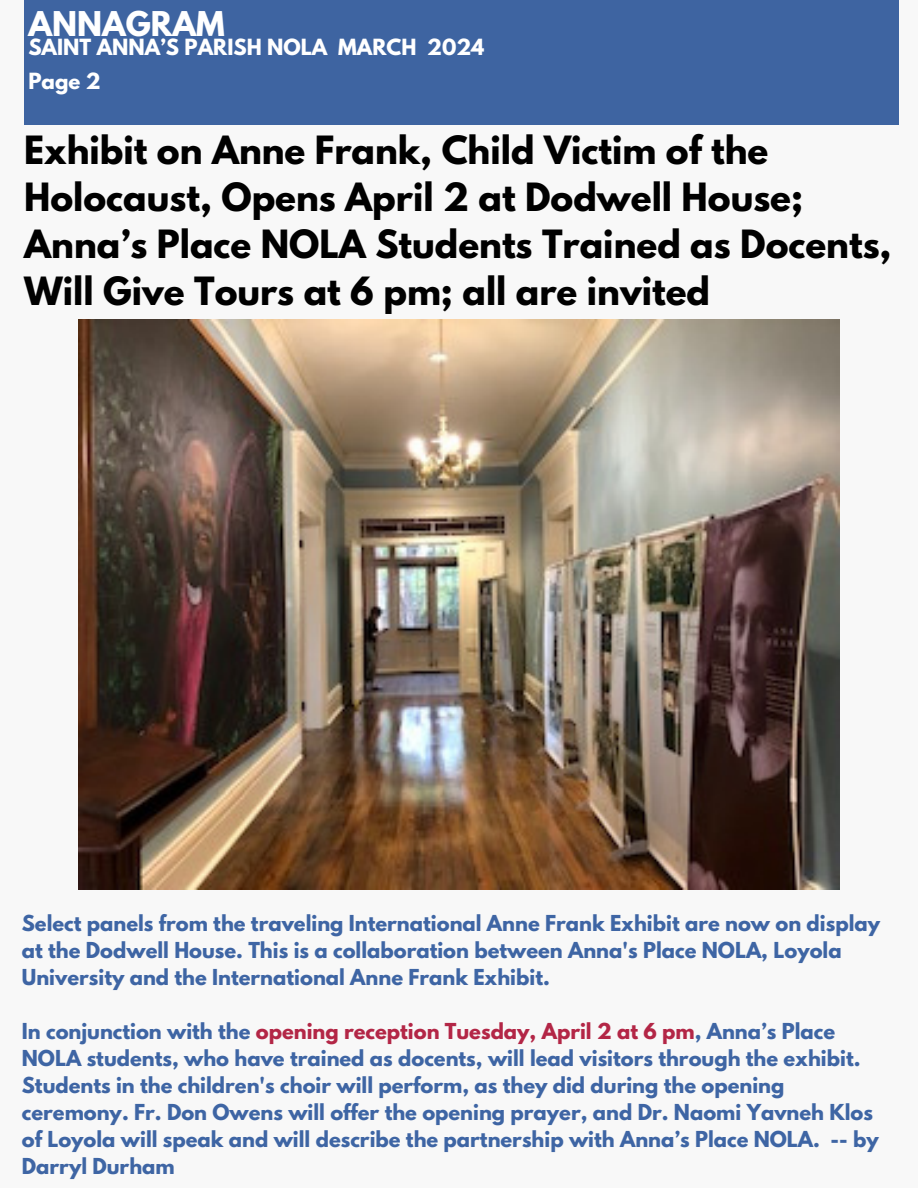
<style>
.page{position:relative;width:918px;height:1188px;background:#f8f8f8}
.page>*{position:absolute;margin:0;border:0;box-sizing:border-box;transform-origin:0 0}
.t1{font:700 34.5px/47.2px "League Spartan";color:#000}
.t2{font:700 30.3px "League Spartan";color:#fff}
.t3{font:700 19.8px "League Spartan";color:#fff}
.t4{font:700 19.5px/27px "League Spartan";color:#3e65a4}
.s1{color:#b32646}
</style>
<div class="page">
<div style="left:24px;top:0;width:874px;height:124px;background:#3e64a1"></div>
<img style="left:79px;top:320px;width:760px;height:570px">
<h2 class="t2" style="left:28px;top:8px;width:198px">ANNAGRAM</h2>
<h2 class="t3" style="left:28px;top:37px;width:458px">SAINT ANNA’S PARISH NOLA MARCH 2024</h2>
<p class="t3" style="left:28px;top:71px;width:74px">Page 2</p>
<p class="t1" style="left:24px;top:130px;width:869px">Exhibit on Anne Frank, Child Victim of the Holocaust, Opens April 2 at Dodwell House; Anna’s Place NOLA Students Trained as Docents, Will Give Tours at 6 pm; all are invited</p>
<p class="t4" style="left:22px;top:912px;width:860px">Select panels from the traveling International Anne Frank Exhibit are now on display at the Dodwell House. This is a collaboration between Anna's Place NOLA, Loyola<br>University and the International Anne Frank Exhibit.</p>
<p class="t4" style="left:22px;top:1020px;width:858px">In conjunction with the <span class="s1">opening reception Tuesday, April 2 at 6 pm</span>, Anna’s Place NOLA students, who have trained as docents, will lead visitors through the exhibit.<br>Students in the children's choir will perform, as they did during the opening ceremony. Fr. Don Owens will offer the opening prayer, and Dr. Naomi Yavneh Klos of Loyola will speak and will describe the partnership with Anna’s Place NOLA. -- by Darryl Durham</p>
</div>
